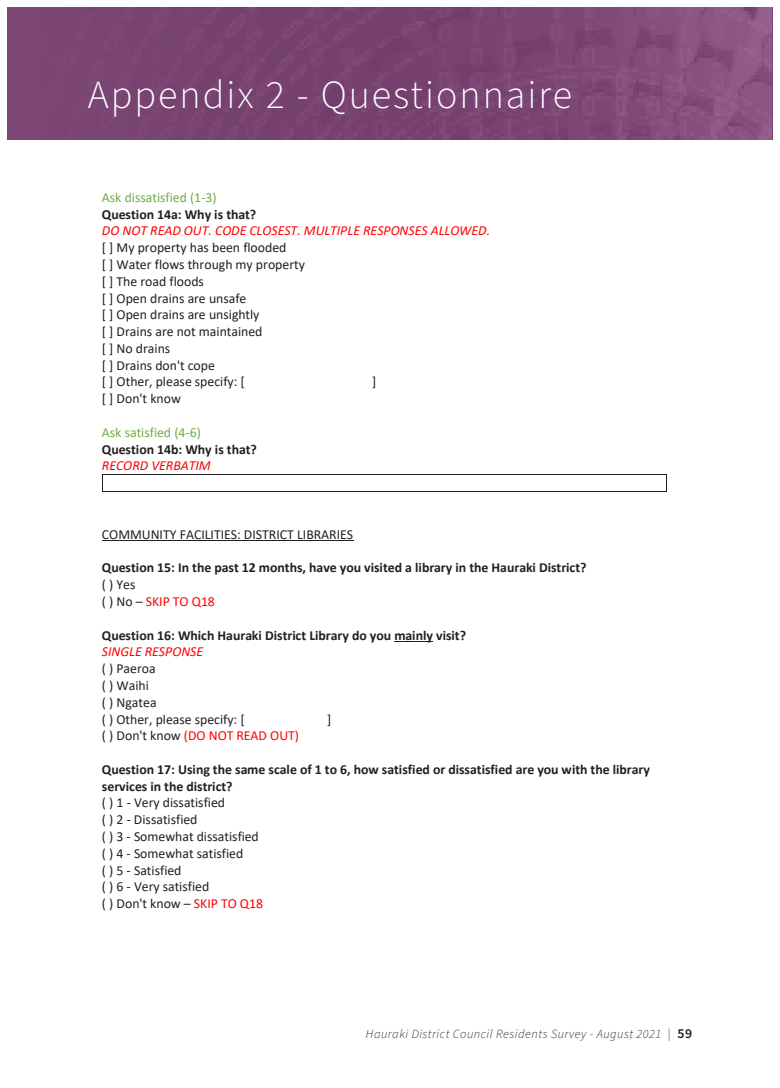
<style>
.page{position:relative;width:780px;height:1088px;background:#fff}
.page>*{position:absolute;margin:0;border:0;box-sizing:border-box;transform-origin:0 0}
.Text{font:300 40px "Source Sans Pro";letter-spacing:.05em;color:#fff}
.t1{font:13.75px/16.8px "Calibri";color:#231f20}
.t2{font:700 13.75px/16.8px "Calibri";color:#231f20}
.t3{font:13.75px "Calibri";color:#f00}
.t4{font:italic 300 12.5px "Source Sans Pro";letter-spacing:.04em;color:#231f20}
.s1{color:#70ad47}
.s2{font-weight:700}
.s3{font-style:italic;color:#f00}
.s4{font-weight:400;color:#70ad47}
.s5{font-weight:400;font-style:italic;color:#f00}
.s6{font-weight:400}
.s7{font-weight:400;color:#f00}
.s8{color:#231f20}
.s9{color:#f00}
.s10{font-weight:600;font-style:normal;font-size:13.75px}
</style>
<div class="page">
<img style="left:7px;top:7px;width:764px;height:133px">
<hr style="left:102px;top:474px;width:563px;height:1px;background:#231f20">
<svg style="left:102px;top:475px;width:1px;height:17px"></svg>
<hr style="left:102px;top:492px;width:563px;height:1px;background:#231f20">
<hr style="left:102px;top:540px;width:251px;height:1px;background:#231f20">
<hr style="left:394px;top:641px;width:39px;height:1px;background:#231f20">
<p class="Text" style="left:88px;top:68px;width:486px">Appendix 2 - Questionnaire</p>
<p class="t1" style="left:102px;top:189px;width:390px"><span class="s1">Ask dissatisfied (1-3)<br></span><span class="s2">Question 14a: Why is that?<br></span><span class="s3">DO NOT READ OUT. CODE CLOSEST. MULTIPLE RESPONSES ALLOWED. </span>[ ] My property has been flooded<br>[ ] Water flows through my property<br>[ ] The road floods<br>[ ] Open drains are unsafe<br>[ ] Open drains are unsightly<br>[ ] Drains are not maintained<br>[ ] No drains<br>[ ] Drains don't cope<br>[ ] Other, please specify: [</p>
<p class="t1" style="left:372px;top:373px;width:6px">]</p>
<p class="t1" style="left:102px;top:390px;width:80px">[ ] Don't know</p>
<p class="t2" style="left:102px;top:424px;width:157px"><span class="s4">Ask satisfied (4-6)<br></span>Question 14b: Why is that?<br><span class="s5">RECORD VERBATIM</span></p>
<p class="t1" style="left:102px;top:525px;width:253px">COMMUNITY FACILITIES: DISTRICT LIBRARIES</p>
<p class="t2" style="left:102px;top:559px;width:486px">Question 15: In the past 12 months, have you visited a library in the Hauraki District? <span class="s6">( ) Yes<br>( ) No –</span> <span class="s7">SKIP TO Q18</span></p>
<p class="t2" style="left:102px;top:626px;width:366px">Question 16: Which Hauraki District Library do you mainly visit?<br><span class="s5">SINGLE RESPONSE<br></span><span class="s6">( ) Paeroa<br>( ) Waihi<br>( ) Ngatea<br>( ) Other, please specify: [</span></p>
<p class="t1" style="left:327px;top:710px;width:6px">]</p>
<p class="t3" style="left:102px;top:726px;width:198px"><span class="s8">( ) Don't know</span> (DO NOT READ OUT)</p>
<p class="t1" style="left:102px;top:761px;width:549px"><span class="s2">Question 17: Using the same scale of 1 to 6, how satisfied or dissatisfied are you with the library services in the district?<br></span>( ) 1 - Very dissatisfied<br>( ) 2 - Dissatisfied<br>( ) 3 - Somewhat dissatisfied<br>( ) 4 - Somewhat satisfied<br>( ) 5 - Satisfied<br>( ) 6 - Very satisfied<br>( ) Don't know – <span class="s9">SKIP TO Q18</span></p>
<p class="t4" style="left:366px;top:1025px;width:328px">Hauraki District Council Residents Survey - August 2021 | <span class="s10">59</span></p>
</div>
